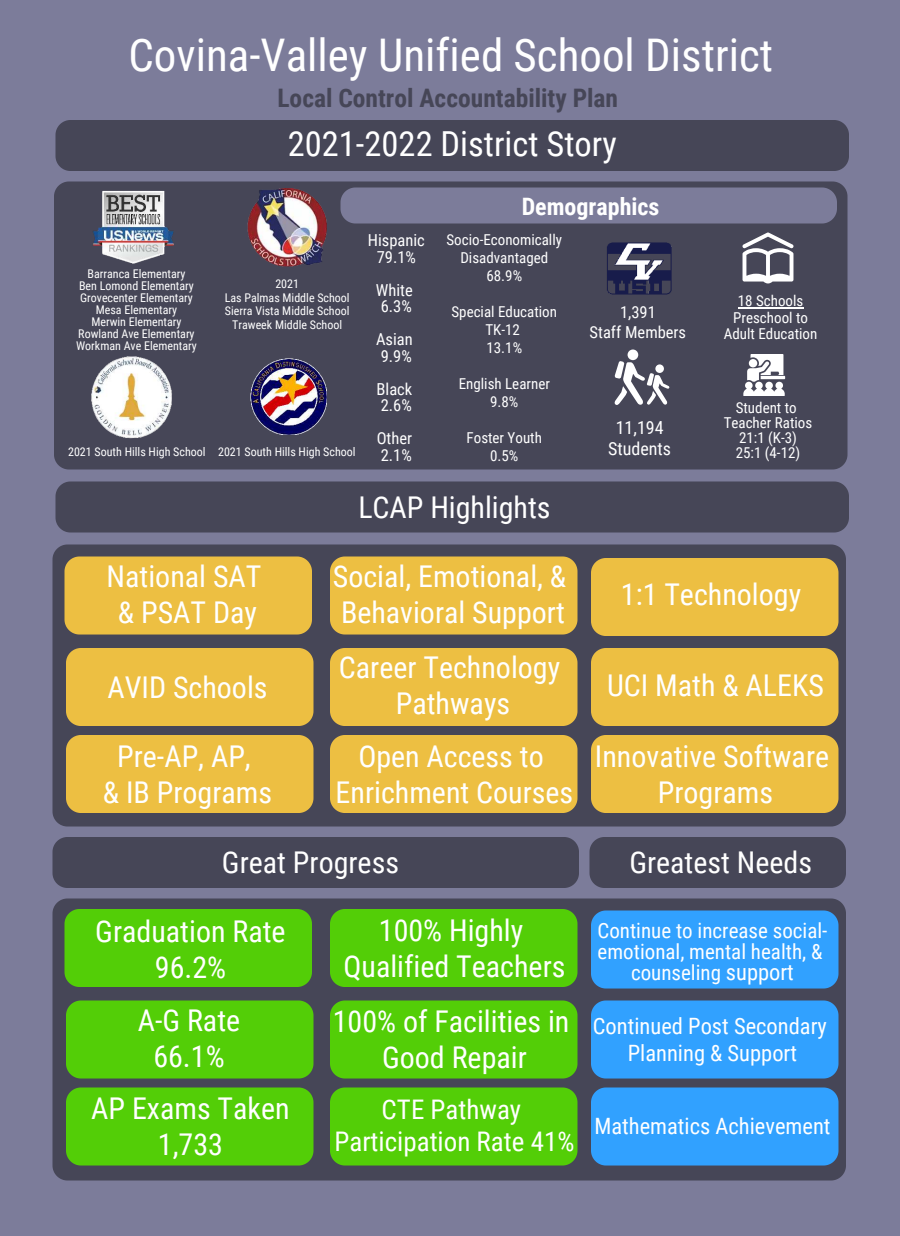
<style>
.page{position:relative;width:900px;height:1236px;background:#7c7c9a}
.page>*{position:absolute;margin:0;border:0;box-sizing:border-box;transform-origin:0 0}
.t1{font:45px "Roboto Condensed";color:#fff}
.t2{font:34.4px "Roboto Condensed";color:#fff}
.t3{font:30px/36px "Roboto Condensed";color:#fff;text-align:center}
.t4{font:27px/31.6px "Roboto Condensed";color:#fff;text-align:center}
.t5{font:700 25.6px "Roboto Condensed";color:#464657}
.t6{font:700 24px "Roboto Condensed";color:#fff}
.t7{font:22.4px/27px "Roboto Condensed";color:#fff;text-align:center}
.t8{font:21px/21px "Roboto Condensed";color:#fff;text-align:center}
.t9{font:18px/21px "Roboto Condensed";color:#fff;text-align:center}
.t10{font:16.4px/16.4px "Roboto Condensed";color:#fff}
.t11{font:15px/18px "Roboto Condensed";color:#fff;text-align:center}
.t12{font:12px/12px "Roboto Condensed";color:#fff;text-align:center}
.s1{font-size:22.4px}
</style>
<div class="page">
<div style="left:54px;top:182px;width:794px;height:288px;background:#464657"></div>
<svg style="left:742px;top:232px;width:52px;height:51px;background:#8d8d97"></svg>
<svg style="left:614px;top:350px;width:56px;height:55px;background:#82828e"></svg>
<hr style="left:738px;top:307px;width:65px;height:2px;background:#fff">
<img style="left:604px;top:240px;width:71px;height:57px">
<svg style="left:743px;top:354px;width:42px;height:42px;background:#c3c3c8"></svg>
<div style="left:52px;top:544px;width:794px;height:282px;background:#464657"></div>
<div style="left:64px;top:556px;width:248px;height:78px;background:#edbf42"></div>
<div style="left:66px;top:648px;width:248px;height:78px;background:#edbf42"></div>
<div style="left:66px;top:735px;width:248px;height:78px;background:#edbf42"></div>
<div style="left:330px;top:556px;width:248px;height:78px;background:#edbf42"></div>
<div style="left:330px;top:648px;width:248px;height:78px;background:#edbf42"></div>
<div style="left:330px;top:735px;width:248px;height:78px;background:#edbf42"></div>
<svg style="left:340px;top:188px;width:497px;height:36px"></svg>
<div style="left:591px;top:735px;width:247px;height:78px;background:#edbf42"></div>
<div style="left:591px;top:648px;width:247px;height:78px;background:#edbf42"></div>
<div style="left:591px;top:558px;width:247px;height:78px;background:#edbf42"></div>
<div style="left:52px;top:898px;width:794px;height:282px;background:#464657"></div>
<div style="left:64px;top:909px;width:248px;height:78px;background:#53ce07"></div>
<div style="left:66px;top:1000px;width:248px;height:78px;background:#53ce07"></div>
<div style="left:66px;top:1088px;width:248px;height:78px;background:#53ce07"></div>
<div style="left:330px;top:909px;width:248px;height:78px;background:#53ce07"></div>
<div style="left:330px;top:1000px;width:248px;height:78px;background:#53ce07"></div>
<div style="left:330px;top:1088px;width:248px;height:78px;background:#53ce07"></div>
<div style="left:591px;top:1088px;width:247px;height:78px;background:#31a1ff"></div>
<div style="left:591px;top:1000px;width:247px;height:78px;background:#31a1ff"></div>
<div style="left:591px;top:910px;width:247px;height:78px;background:#31a1ff"></div>
<div style="left:56px;top:482px;width:793px;height:50px;background:#464657"></div>
<div style="left:52px;top:837px;width:527px;height:51px;background:#464657"></div>
<div style="left:590px;top:837px;width:256px;height:51px;background:#464657"></div>
<div style="left:56px;top:120px;width:793px;height:51px;background:#464657"></div>
<img style="left:250px;top:358px;width:77px;height:77px">
<img style="left:88px;top:188px;width:88px;height:78px">
<img style="left:84px;top:351px;width:94px;height:90px">
<img style="left:240px;top:181px;width:98px;height:97px">
<h1 class="t1" style="left:128px;top:23px;width:646px">Covina-Valley Unified School District</h1>
<p class="t5" style="left:277px;top:79px;width:342px">Local Control Accountability Plan</p>
<p class="t2" style="left:356px;top:120px;width:190px">District S ory\</p>
<p class="t2" style="left:288px;top:120px;width:330px">2021-2022 District Story</p>
<p class="t12" style="left:76px;top:267px;width:122px">Barranca Elementary<br>Ben Lomond Elementary<br>Grovecenter Elementary<br>Mesa Elementary<br>Merwin Elementary<br>Rowland Ave Elementary<br>Workman Ave Elementary</p>
<p class="t12" style="left:68px;top:445px;width:139px">2021 South Hills High School</p>
<p class="t12" style="left:225px;top:276px;width:126px;line-height:13.6px">2021<br>Las Palmas Middle School<br>Sierra Vista Middle School<br>Traweek Middle School</p>
<p class="t12" style="left:218px;top:445px;width:139px">2021 South Hills High School</p>
<p class="t10" style="left:368px;top:231px;width:58px;text-align:center">Hispanic<br>79.1%</p>
<p class="t10" style="left:376px;top:281px;width:38px">White<br>6.3%</p>
<p class="t10" style="left:376px;top:330px;width:38px">Asian<br>9.9%</p>
<p class="t10" style="left:377px;top:380px;width:37px">Black<br>2.6%</p>
<p class="t10" style="left:377px;top:429px;width:37px">Other<br>2.1%</p>
<p class="t6" style="left:522px;top:189px;width:139px">Demographics</p>
<p class="t11" style="left:447px;top:230px;width:117px">Socio-Economically<br>Disadvantaged<br>68.9%</p>
<p class="t11" style="left:452px;top:302px;width:107px">Special Education<br>TK-12<br>13.1%</p>
<p class="t11" style="left:459px;top:374px;width:93px">English Learner<br>9.8%</p>
<p class="t11" style="left:467px;top:428px;width:77px">Foster Youth<br>0.5%</p>
<p class="t10" style="left:590px;top:302px;width:98px;line-height:19.6px;text-align:center">1,391<br>Staff Members</p>
<p class="t9" style="left:608px;top:416px;width:64px">11,194<br>Students</p>
<p class="t3" style="left:358px;top:488px;width:194px">LCAP Highlights</p>
<p class="t11" style="left:724px;top:292px;width:95px;line-height:16.4px">18 Schools<br>Preschool to<br>Adult Education</p>
<p class="t11" style="left:724px;top:399px;width:90px;line-height:15px">Student to<br>Teacher Ratios<br>21:1 (K-3)<br>25:1 (4-12)</p>
<p class="t3" style="left:107px;top:557px;width:156px">National SAT &amp; PSAT Day</p>
<p class="t3" style="left:107px;top:668px;width:162px">AVID Schools</p>
<p class="t3" style="left:103px;top:737px;width:171px">Pre-AP, AP,<br>&amp; IB Programs</p>
<p class="t3" style="left:333px;top:557px;width:235px;text-align:left">Social, Emotional, &amp;<br>Behavioral Support</p>
<p class="t3" style="left:339px;top:648px;width:223px">Career Technology<br>Pathways</p>
<p class="t3" style="left:336px;top:737px;width:239px">Open Access to<br>Enrichment Courses</p>
<p class="t3" style="left:621px;top:575px;width:182px">1:1 Technology</p>
<p class="t3" style="left:607px;top:666px;width:218px">UCI Math &amp; ALEKS</p>
<p class="t3" style="left:595px;top:737px;width:236px">Innovative Software<br>Programs</p>
<p class="t3" style="left:222px;top:843px;width:179px">Great Progress</p>
<p class="t3" style="left:629px;top:843px;width:184px">Greatest Needs</p>
<p class="t3" style="left:95px;top:912px;width:192px">Graduation Rate<br>96.2%</p>
<p class="t3" style="left:138px;top:1001px;width:104px">A-G Rate<br>66.1%</p>
<p class="t3" style="left:91px;top:1089px;width:200px">AP Exams Taken<br>1,733</p>
<p class="t3" style="left:344px;top:911px;width:223px">100% Highly<br>Qualified Teachers</p>
<p class="t3" style="left:333px;top:1002px;width:238px">100% of Facilities in<br>Good Repair</p>
<p class="t4" style="left:335px;top:1093px;width:241px">CTE Pathway<br>Participation Rate 41%</p>
<p class="t8" style="left:598px;top:919px;width:231px">Continue to increase social&shy;emotional, mental health, &amp; counseling <span class="s1">support</span></p>
<p class="t7" style="left:593px;top:1011px;width:236px">Continued Post Secondary<br>Planning &amp; Support</p>
<p class="t7" style="left:594px;top:1112px;width:238px">Mathematics Achievement</p>
</div>
